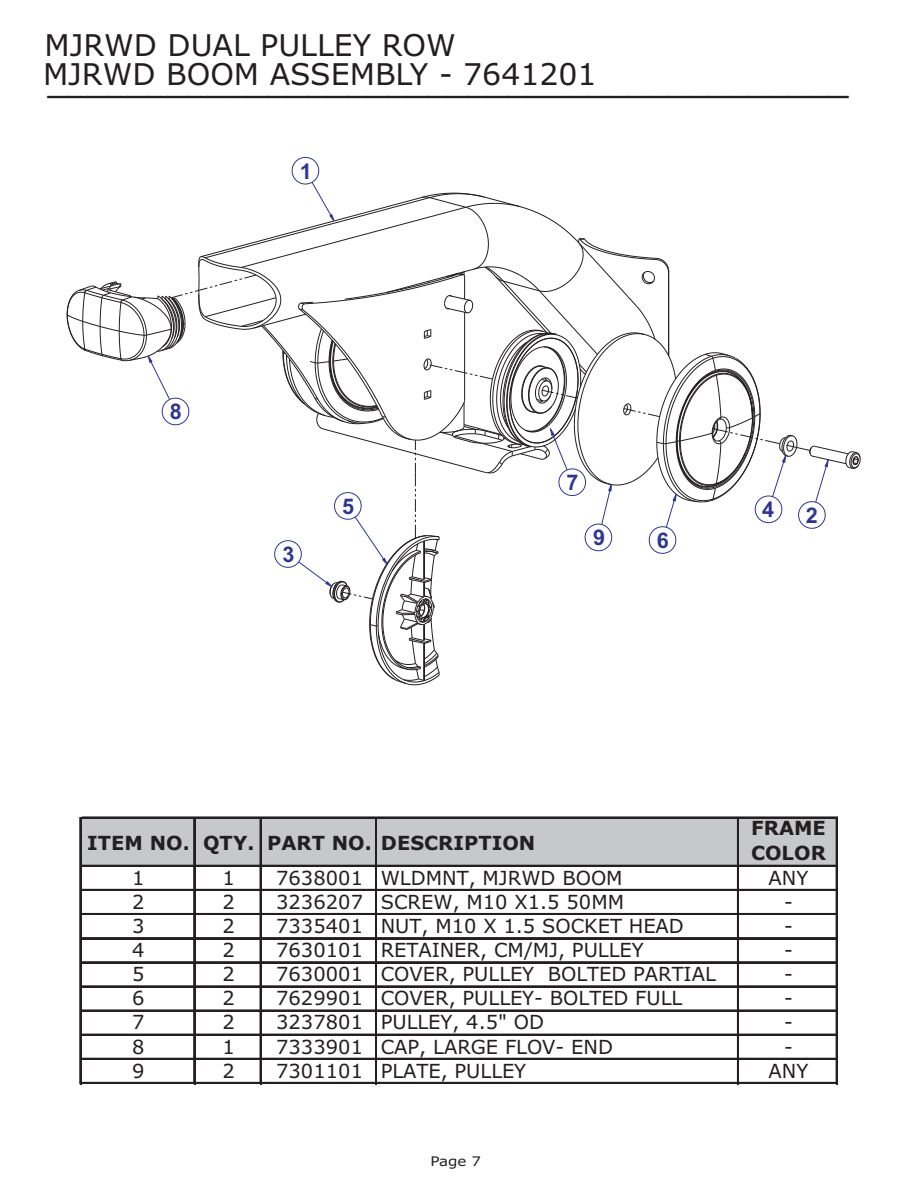
<style>
.page{position:relative;width:918px;height:1188px;background:#fff}
.page>*{position:absolute;margin:0;border:0;box-sizing:border-box;transform-origin:0 0}
.t1{font:36px "Arial";color:#231f20}
.t2{font:30px "Verdana";color:#231f20}
.t3{font:700 21.6px "Arial";color:#2c3695}
.t4{font:19.5px "Verdana";color:#231f20}
.t5{font:700 19.5px/25.3px "Verdana";color:#231f20}
.t6{font:13.2px "Verdana";color:#231f20;scale:1.13 1}
</style>
<div class="page">
<svg style="left:67px;top:157px;width:794px;height:528px"></svg>
<div style="left:81px;top:818px;width:756px;height:48px;background:#c7c8ca"></div>
<hr style="left:80px;top:817px;width:2px;height:267px;background:#231f20">
<hr style="left:193px;top:819px;width:1px;height:265px;background:#231f20">
<hr style="left:194px;top:819px;width:2px;height:265px;background:#231f20">
<hr style="left:260px;top:819px;width:2px;height:265px;background:#231f20">
<hr style="left:375px;top:819px;width:1px;height:265px;background:#231f20">
<hr style="left:376px;top:819px;width:1px;height:265px;background:#231f20">
<hr style="left:737px;top:819px;width:2px;height:265px;background:#231f20">
<hr style="left:836px;top:819px;width:2px;height:265px;background:#231f20">
<hr style="left:82px;top:817px;width:756px;height:2px;background:#231f20">
<hr style="left:82px;top:865px;width:756px;height:2px;background:#231f20">
<hr style="left:82px;top:889px;width:756px;height:2px;background:#231f20">
<hr style="left:82px;top:913px;width:756px;height:2px;background:#231f20">
<hr style="left:82px;top:937px;width:756px;height:1px;background:#231f20">
<hr style="left:82px;top:938px;width:756px;height:1px;background:#231f20">
<hr style="left:82px;top:961px;width:756px;height:1px;background:#231f20">
<hr style="left:82px;top:962px;width:756px;height:2px;background:#231f20">
<hr style="left:82px;top:986px;width:756px;height:2px;background:#231f20">
<hr style="left:82px;top:1010px;width:756px;height:2px;background:#231f20">
<hr style="left:82px;top:1034px;width:756px;height:2px;background:#231f20">
<hr style="left:82px;top:1058px;width:756px;height:2px;background:#231f20">
<hr style="left:82px;top:1082px;width:756px;height:2px;background:#231f20">
<h2 class="t2" style="left:44px;top:33px;width:413px">MJRWD DUAL PULLEY ROW</h2>
<h2 class="t2" style="left:43px;top:62px;width:555px">MJRWD BOOM ASSEMBLY - 7641201</h2>
<h1 class="t1" style="left:48px;top:64px;width:802px">________________________________________</h1>
<p class="t3" style="left:170px;top:404px;width:14px">8</p>
<p class="t3" style="left:300px;top:163px;width:14px">1</p>
<p class="t3" style="left:283px;top:546px;width:14px">3</p>
<p class="t3" style="left:567px;top:474px;width:14px">7</p>
<p class="t3" style="left:342px;top:498px;width:14px">5</p>
<p class="t3" style="left:762px;top:501px;width:14px">4</p>
<p class="t3" style="left:593px;top:530px;width:14px">9</p>
<p class="t3" style="left:657px;top:532px;width:14px">6</p>
<p class="t3" style="left:806px;top:507px;width:14px">2</p>
<p class="t5" style="left:87px;top:832px;width:450px">ITEM NO. QTY. PART NO. DESCRIPTION</p>
<p class="t5" style="left:751px;top:816px;width:76px">FRAME<br>COLOR</p>
<p class="t4" style="left:132px;top:870px;width:14px">1</p>
<p class="t4" style="left:223px;top:870px;width:14px">1</p>
<p class="t4" style="left:276px;top:870px;width:348px">7638001 WLDMNT, MJRWD BOOM</p>
<p class="t4" style="left:769px;top:870px;width:41px">ANY</p>
<p class="t4" style="left:132px;top:894px;width:14px">2</p>
<p class="t4" style="left:223px;top:894px;width:14px">2</p>
<p class="t4" style="left:276px;top:894px;width:349px">3236207 SCREW, M10 X1.5 50MM</p>
<p class="t4" style="left:784px;top:894px;width:10px">-</p>
<p class="t4" style="left:132px;top:918px;width:14px">3</p>
<p class="t4" style="left:223px;top:918px;width:14px">2</p>
<p class="t4" style="left:276px;top:918px;width:409px">7335401 NUT, M10 X 1.5 SOCKET HEAD</p>
<p class="t4" style="left:784px;top:918px;width:10px">-</p>
<p class="t4" style="left:132px;top:942px;width:14px">4</p>
<p class="t4" style="left:223px;top:942px;width:14px">2</p>
<p class="t4" style="left:276px;top:942px;width:369px">7630101 RETAINER, CM/MJ, PULLEY</p>
<p class="t4" style="left:784px;top:942px;width:10px">-</p>
<p class="t4" style="left:132px;top:966px;width:14px">5</p>
<p class="t4" style="left:223px;top:966px;width:14px">2</p>
<p class="t4" style="left:276px;top:966px;width:441px">7630001 COVER, PULLEY BOLTED PARTIAL</p>
<p class="t4" style="left:784px;top:966px;width:10px">-</p>
<p class="t4" style="left:132px;top:990px;width:14px">6</p>
<p class="t4" style="left:223px;top:990px;width:14px">2</p>
<p class="t4" style="left:276px;top:990px;width:408px">7629901 COVER, PULLEY- BOLTED FULL</p>
<p class="t4" style="left:784px;top:990px;width:10px">-</p>
<p class="t4" style="left:132px;top:1014px;width:14px">7</p>
<p class="t4" style="left:223px;top:1014px;width:14px">2</p>
<p class="t4" style="left:276px;top:1014px;width:269px">3237801 PULLEY, 4.5" OD</p>
<p class="t4" style="left:784px;top:1014px;width:10px">-</p>
<p class="t4" style="left:132px;top:1039px;width:14px">8</p>
<p class="t4" style="left:223px;top:1039px;width:14px">1</p>
<p class="t4" style="left:276px;top:1039px;width:338px">7333901 CAP, LARGE FLOV- END</p>
<p class="t4" style="left:784px;top:1039px;width:10px">-</p>
<p class="t4" style="left:132px;top:1063px;width:14px">9</p>
<p class="t4" style="left:223px;top:1063px;width:14px">2</p>
<p class="t4" style="left:276px;top:1063px;width:252px">7301101 PLATE, PULLEY</p>
<p class="t4" style="left:769px;top:1063px;width:41px">ANY</p>
<p class="t6" style="left:430px;top:1156px;width:46px">Page 7</p>
</div>
